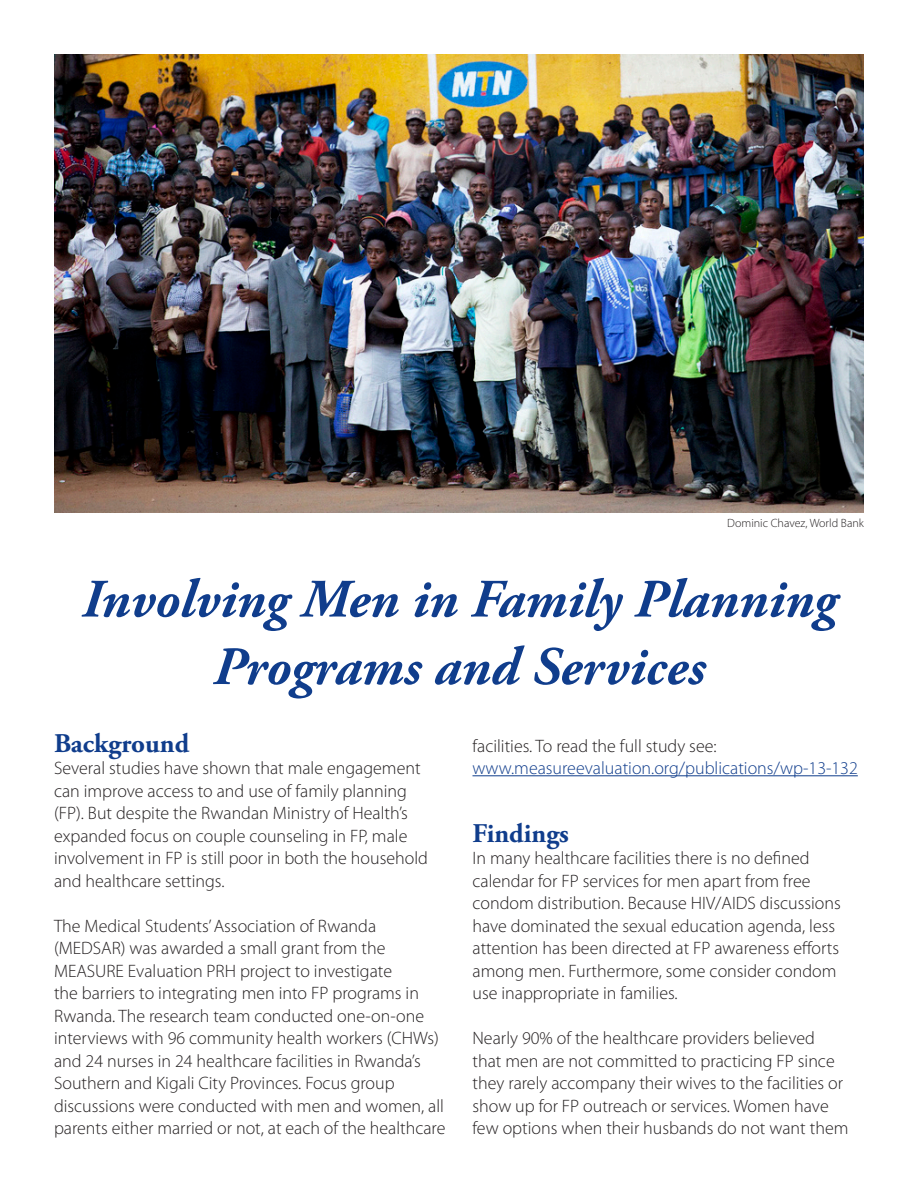
<style>
.page{position:relative;width:918px;height:1188px;background:#fff}
.page>*{position:absolute;margin:0;border:0;box-sizing:border-box;transform-origin:0 0}
.t1{font:italic 700 54px/67.5px "Adobe Garamond Pro";color:#103d8c;text-align:center}
.subhed{font:700 27px "Adobe Garamond Pro";color:#103d8c}
.body_text{font:300 18px/22.5px "Myriad Pro";color:#231f20}
.body_text-2{font:300 18px "Myriad Pro";color:#103d8c}
.body_text-3{font:300 12px "Myriad Pro";color:#231f20}
</style>
<div class="page">
<hr style="left:472px;top:775px;width:386px;height:1px;background:#103d8c">
<img style="left:54px;top:54px;width:810px;height:459px">
<p class="body_text-3" style="left:727px;top:515px;width:138px">Dominic Chavez, World Bank</p>
<p class="t1" style="left:82px;top:567px;width:756px">Involving Men in Family Planning<br>Programs and Services</p>
<p class="subhed" style="left:54px;top:727px;width:137px">Background</p>
<p class="body_text" style="left:54px;top:757px;width:375px">Several studies have shown that male engagement can improve access to and use of family planning (FP). But despite the Rwandan Ministry of Health’s expanded focus on couple counseling in FP, male involvement in FP is still poor in both the household and healthcare settings.</p>
<p class="body_text" style="left:54px;top:914px;width:393px">The Medical Students’ Association of Rwanda (MEDSAR) was awarded a small grant from the MEASURE Evaluation PRH project to investigate<br>the barriers to integrating men into FP programs in Rwanda. The research team conducted one-on-one interviews with 96 community health workers (CHWs) and 24 nurses in 24 healthcare facilities in Rwanda’s Southern and Kigali City Provinces. Focus group discussions were conducted with men and women, all parents either married or not, at each of the healthcare</p>
<p class="body_text" style="left:472px;top:734px;width:246px">facilities. To read the full study see:</p>
<p class="body_text-2" style="left:472px;top:757px;width:387px">www.measureevaluation.org/publications/wp-13-132</p>
<p class="subhed" style="left:472px;top:817px;width:98px">Findings</p>
<p class="body_text" style="left:472px;top:847px;width:370px">In many healthcare facilities there is no defined calendar for FP services for men apart from free condom distribution. Because HIV/AIDS discussions have dominated the sexual education agenda, less attention has been directed at FP awareness efforts among men. Furthermore, some consider condom use inappropriate in families.</p>
<p class="body_text" style="left:472px;top:1027px;width:377px">Nearly 90% of the healthcare providers believed<br>that men are not committed to practicing FP since they rarely accompany their wives to the facilities or show up for FP outreach or services. Women have few options when their husbands do not want them</p>
</div>
